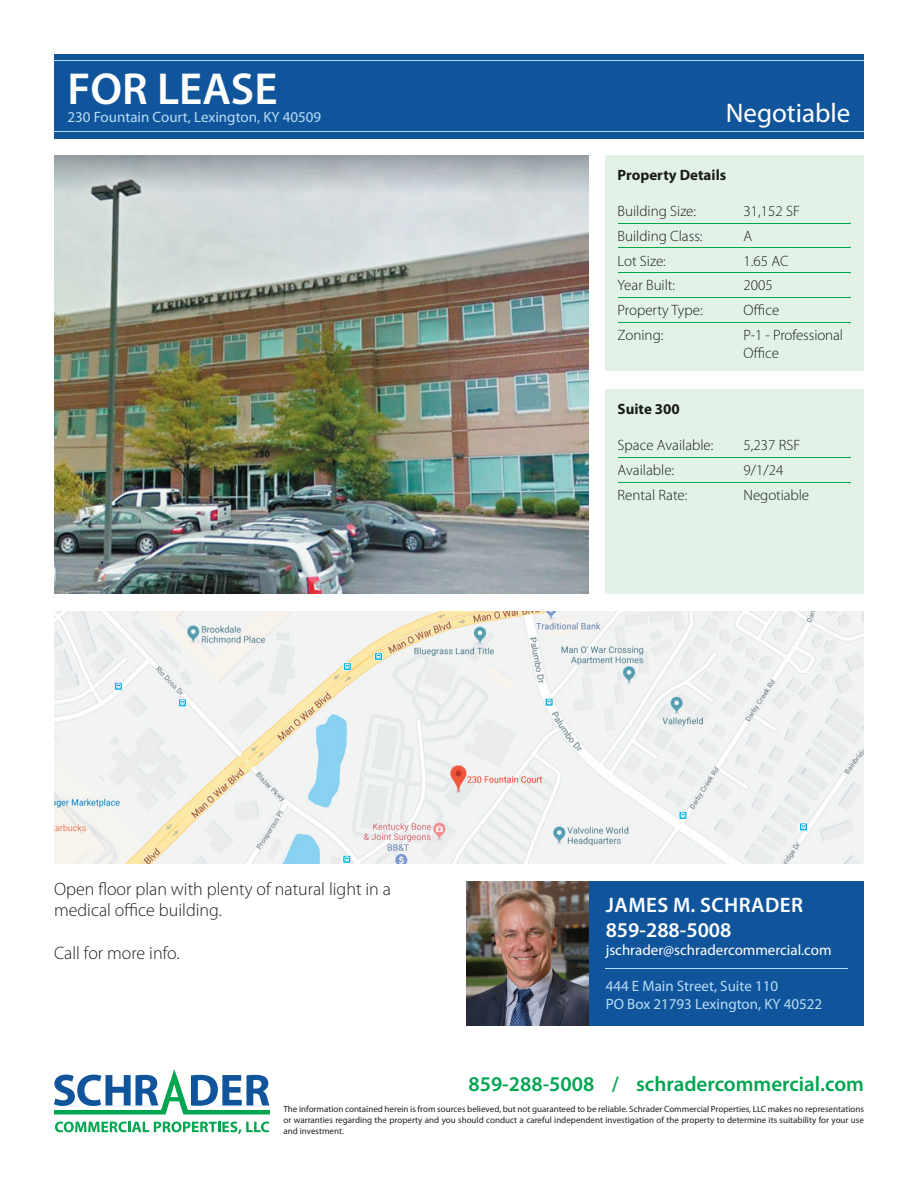
<style>
.page{position:relative;width:918px;height:1188px;background:#fff}
.page>*{position:absolute;margin:0;border:0;box-sizing:border-box;transform-origin:0 0}
.t1{font:600 45px "Myriad Pro";color:#fff}
.t2{font:27px "Myriad Pro";color:#fff}
.t3{font:600 21px "Myriad Pro";color:#00a54f}
.t4{font:600 21px/25.2px "Myriad Pro";letter-spacing:.02em;color:#fff}
.t5{font:300 18px/21.6px "Myriad Pro";color:#231f20}
.t6{font:300 15px/18px "Myriad Pro";color:#181c1a}
.t7{font:15px/18px "Myriad Pro";color:#b7dcf4}
.t8{font:15px "Myriad Pro";color:#fff}
.t9{font:700 15px "Myriad Pro";color:#181c1a}
.t10{font:9px/10.8px "Myriad Pro";color:#231f20;text-align:justify}
</style>
<div class="page">
<div style="left:54px;top:54px;width:810px;height:84px;background:#10559c"></div>
<img style="left:54px;top:155px;width:534px;height:439px">
<svg style="left:55px;top:1122px;width:214px;height:12px"></svg>
<svg style="left:54px;top:1069px;width:216px;height:45px"></svg>
<div style="left:606px;top:155px;width:258px;height:216px;background:#e3f2e7"></div>
<hr style="left:54px;top:60px;width:810px;height:1px;background:#b7dcf4">
<hr style="left:54px;top:131px;width:810px;height:1px;background:#b7dcf4">
<hr style="left:618px;top:223px;width:232px;height:1px;background:#00a54f">
<hr style="left:618px;top:248px;width:232px;height:1px;background:#00a54f">
<hr style="left:618px;top:272px;width:232px;height:1px;background:#00a54f">
<hr style="left:618px;top:297px;width:232px;height:1px;background:#00a54f">
<hr style="left:618px;top:322px;width:232px;height:1px;background:#00a54f">
<div style="left:466px;top:881px;width:398px;height:145px;background:#10559c"></div>
<img style="left:466px;top:881px;width:122px;height:145px">
<hr style="left:606px;top:968px;width:242px;height:1px;background:#b7dcf4">
<img style="left:54px;top:611px;width:810px;height:253px">
<div style="left:606px;top:389px;width:258px;height:205px;background:#e3f2e7"></div>
<hr style="left:618px;top:457px;width:232px;height:1px;background:#00a54f">
<hr style="left:618px;top:482px;width:232px;height:1px;background:#00a54f">
<h1 class="t1" style="left:68px;top:63px;width:212px">FOR LEASE</h1>
<h3 class="t7" style="left:68px;top:108px;width:255px">230 Fountain Court, Lexington, KY 40509</h3>
<h3 class="t5" style="left:54px;top:878px;width:339px">Open floor plan with plenty of natural light in a medical office building.</h3>
<h3 class="t5" style="left:54px;top:943px;width:127px">Call for more info.</h3>
<h2 class="t2" style="left:726px;top:98px;width:126px">Negotiable</h2>
<h3 class="t9" style="left:618px;top:167px;width:110px">Property Details</h3>
<h3 class="t6" style="left:618px;top:202px;width:80px">Building Size:</h3>
<h3 class="t6" style="left:744px;top:202px;width:58px">31,152 SF</h3>
<h3 class="t6" style="left:618px;top:227px;width:86px">Building Class:</h3>
<h3 class="t6" style="left:744px;top:227px;width:10px">A</h3>
<h3 class="t6" style="left:618px;top:252px;width:50px">Lot Size:</h3>
<h3 class="t6" style="left:744px;top:252px;width:47px">1.65 AC</h3>
<h3 class="t6" style="left:618px;top:277px;width:59px">Year Built:</h3>
<h3 class="t6" style="left:744px;top:277px;width:31px">2005</h3>
<h3 class="t6" style="left:618px;top:301px;width:87px">Property Type:</h3>
<h3 class="t6" style="left:744px;top:301px;width:37px">Office</h3>
<h3 class="t6" style="left:618px;top:326px;width:47px">Zoning:</h3>
<h3 class="t6" style="left:744px;top:326px;width:101px">P-1 - Professional<br>Office</h3>
<h3 class="t9" style="left:618px;top:401px;width:64px">Suite 300</h3>
<h3 class="t6" style="left:618px;top:436px;width:97px">Space Available:</h3>
<h3 class="t6" style="left:744px;top:436px;width:58px">5,237 RSF</h3>
<h3 class="t6" style="left:618px;top:461px;width:58px">Available:</h3>
<h3 class="t6" style="left:744px;top:461px;width:41px">9/1/24</h3>
<h3 class="t6" style="left:618px;top:486px;width:71px">Rental Rate:</h3>
<h3 class="t6" style="left:744px;top:486px;width:67px">Negotiable</h3>
<h3 class="t4" style="left:606px;top:893px;width:199px">JAMES M. SCHRADER<br>859-288-5008</h3>
<h3 class="t8" style="left:606px;top:942px;width:227px">jschrader@schradercommercial.com</h3>
<h3 class="t7" style="left:606px;top:978px;width:218px">444 E Main Street, Suite 110<br>PO Box 21793 Lexington, KY 40522</h3>
<h3 class="t3" style="left:469px;top:1072px;width:397px">859-288-5008 / schradercommercial.com</h3>
<p class="t10" style="left:284px;top:1104px;width:582px">The information contained herein is from sources believed, but not guaranteed to be reliable. Schrader Commercial Properties, LLC makes no representations or warranties regarding the property and you should conduct a careful independent investigation of the property to determine its suitability for your use and investment.</p>
</div>
